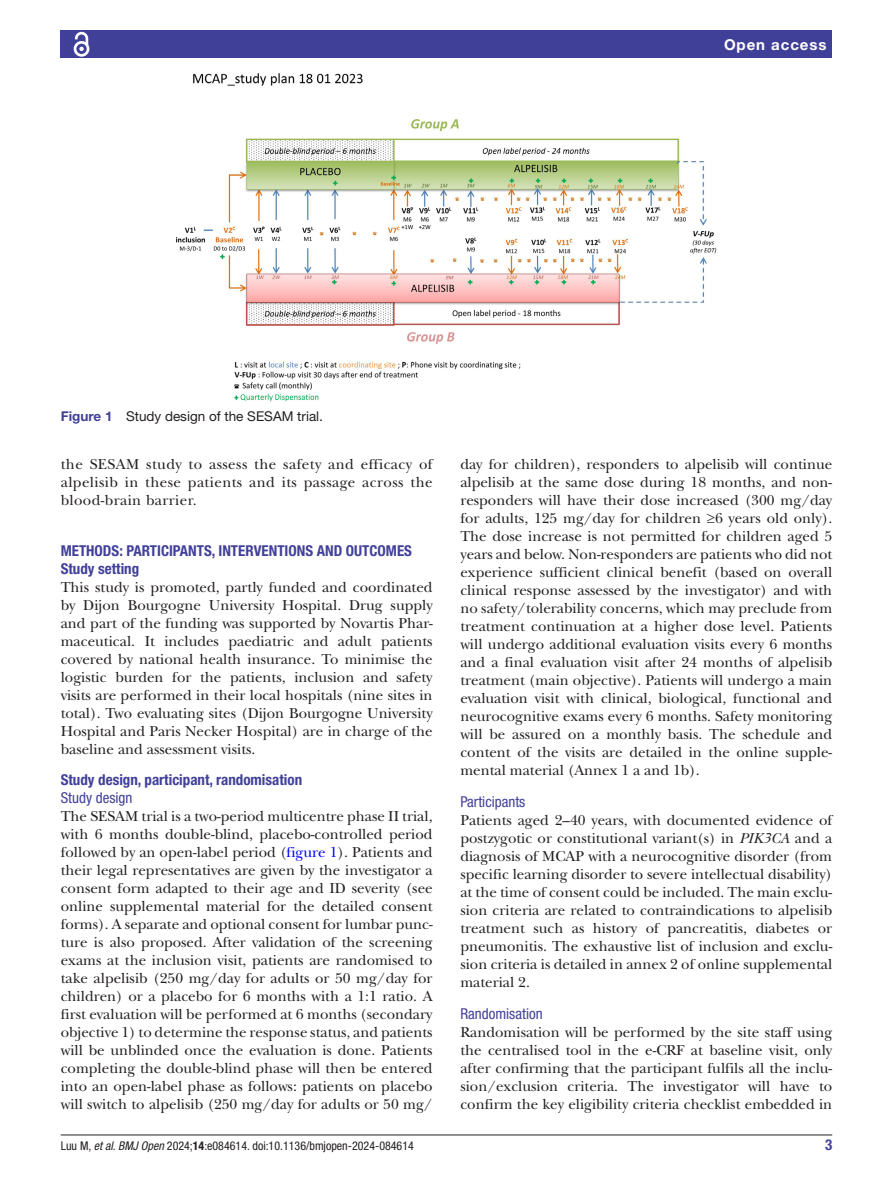
<style>
.page{position:relative;width:893px;height:1191px;background:#fff}
.page>*{position:absolute;margin:0;border:0;box-sizing:border-box;transform-origin:0 0}
.t1{font:15px/18px "New Baskerville";color:#231f20;text-align:justify}
.t2{font:700 condensed 15px/18px "Helvetica Neue LT Std";color:#414099}
.t3{font:condensed 15px "Helvetica Neue LT Std";color:#414099}
.t4{font:700 15px "Helvetica Neue LT Std";letter-spacing:.065em;color:#fff}
.t5{font:13.5px "Helvetica Neue LT Std";color:#231f20}
.t6{font:condensed 12px "Helvetica Neue LT Std";color:#231f20}
.s1{font-weight:700;color:#414099}
.s2{color:#00f}
.s3{font-style:italic}
.s4{font-weight:700}
</style>
<div class="page">
<hr style="left:61px;top:1134px;width:771px;height:1px;background:#231f20">
<div style="left:61px;top:31px;width:771px;height:27px;background:#414099"></div>
<svg style="left:73px;top:31px;width:17px;height:26px"></svg>
<img style="left:176px;top:73px;width:540px;height:329px">
<p class="t4" style="left:724px;top:35px;width:104px">Open access</p>
<p class="t5" style="left:61px;top:408px;width:264px"><span class="s1">Figure 1</span> Study design of the SESAM trial.</p>
<p class="t1" style="left:61px;top:455px;width:373px">the SESAM study to assess the safety and efficacy of alpelisib in these patients and its passage across the blood-brain barrier.</p>
<p class="t2" style="left:61px;top:541px;width:353px">METHODS: PARTICIPANTS, INTERVENTIONS AND OUTCOMES<br>Study setting</p>
<p class="t1" style="left:61px;top:578px;width:373px">This study is promoted, partly funded and coordinated by Dijon Bourgogne University Hospital. Drug supply and part of the funding was supported by Novartis Phar&shy;maceutical. It includes paediatric and adult patients covered by national health insurance. To minimise the logistic burden for the patients, inclusion and safety visits are performed in their local hospitals (nine sites in total). Two evaluating sites (Dijon Bourgogne University Hospital and Paris Necker Hospital) are in charge of the baseline and assessment visits.</p>
<p class="t2" style="left:61px;top:770px;width:243px">Study design, participant, randomisation</p>
<p class="t3" style="left:61px;top:789px;width:73px">Study design</p>
<p class="t1" style="left:61px;top:807px;width:373px">The SESAM trial is a two-period multicentre phase II trial, with 6 months double-blind, placebo-controlled period followed by an open-label period (<span class="s2">figure 1</span>). Patients and their legal representatives are given by the investigator a consent form adapted to their age and ID severity (see online supplemental material for the detailed consent forms). A separate and optional consent for lumbar punc&shy;ture is also proposed. After validation of the screening exams at the inclusion visit, patients are randomised to take alpelisib (250 mg/day for adults or 50 mg/day for children) or a placebo for 6 months with a 1:1 ratio. A first evaluation will be performed at 6 months (secondary objective 1) to determine the response status, and patients will be unblinded once the evaluation is done. Patients completing the double-blind phase will then be entered into an open-label phase as follows: patients on placebo will switch to alpelisib (250 mg/day for adults or 50 mg/</p>
<p class="t1" style="left:460px;top:455px;width:373px">day for children), responders to alpelisib will continue alpelisib at the same dose during 18 months, and non&shy;responders will have their dose increased (300 mg/day for adults, 125 mg/day for children ≥6 years old only).<br>The dose increase is not permitted for children aged 5 years and below. Non-responders are patients who did not experience sufficient clinical benefit (based on overall clinical response assessed by the investigator) and with no safety/tolerability concerns, which may preclude from treatment continuation at a higher dose level. Patients will undergo additional evaluation visits every 6 months and a final evaluation visit after 24 months of alpelisib treatment (main objective). Patients will undergo a main evaluation visit with clinical, biological, functional and neurocognitive exams every 6 months. Safety monitoring will be assured on a monthly basis. The schedule and content of the visits are detailed in the online supple&shy;mental material (Annex 1 a and 1b).</p>
<p class="t3" style="left:460px;top:793px;width:66px">Participants</p>
<p class="t1" style="left:460px;top:811px;width:373px">Patients aged 2–40 years, with documented evidence of postzygotic or constitutional variant(s) in <span class="s3">PIK3CA</span> and a diagnosis of MCAP with a neurocognitive disorder (from specific learning disorder to severe intellectual disability) at the time of consent could be included. The main exclu&shy;sion criteria are related to contraindications to alpelisib treatment such as history of pancreatitis, diabetes or pneumonitis. The exhaustive list of inclusion and exclu&shy;sion criteria is detailed in annex 2 of online supplemental material 2.</p>
<p class="t3" style="left:460px;top:1005px;width:84px">Randomisation</p>
<p class="t1" style="left:460px;top:1023px;width:373px">Randomisation will be performed by the site staff using the centralised tool in the e-CRF at baseline visit, only after confirming that the participant fulfils all the inclu&shy;sion/exclusion criteria. The investigator will have to confirm the key eligibility criteria checklist embedded in</p>
<p class="t6" style="left:61px;top:1138px;width:355px">Luu M, <span class="s3">et al</span>. <span class="s3">BMJ Open</span> 2024;<span class="s4">14</span>:e084614. doi:10.1136/bmjopen-2024-084614</p>
<p class="t2" style="left:825px;top:1135px;width:9px">3</p>
</div>
